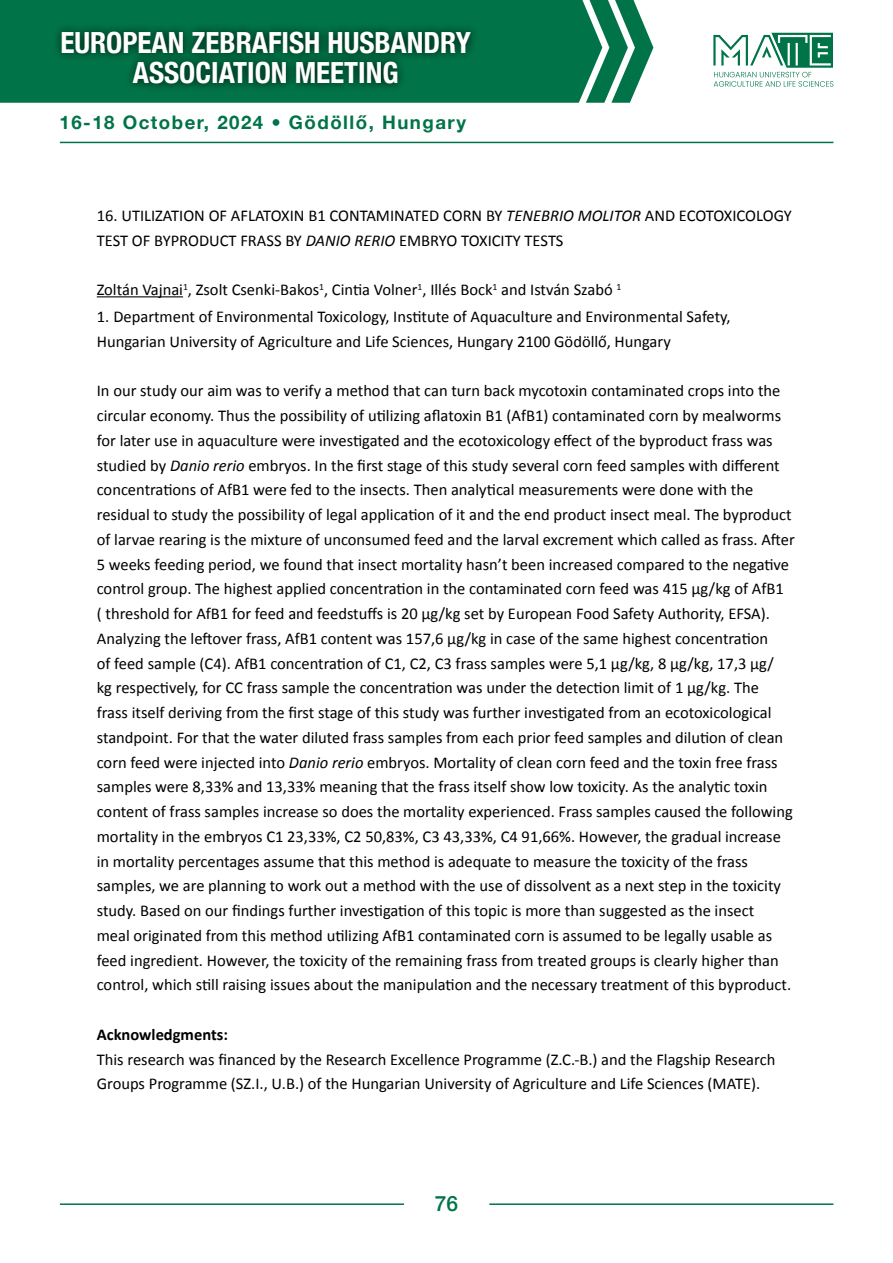
<style>
.page{position:relative;width:893px;height:1263px;background:#fff}
.page>*{position:absolute;margin:0;border:0;box-sizing:border-box;transform-origin:0 0}
.t1{font:700 condensed 29.1px/30.5px "Helvetica Neue";color:#fff;text-align:center}
.t2{font:500 21px "Helvetica Neue";color:#007448}
.t3{font:700 18.6px "Helvetica Neue";letter-spacing:.08em;color:#007448}
.t4{font:16.5px/24.8px "Calibri";color:#000}
.t5{font:700 16.5px "Calibri";color:#000}
.s1{font-style:italic}
</style>
<div class="page">
<hr style="left:489px;top:1203px;width:344px;height:2px;background:#007448">
<hr style="left:60px;top:1203px;width:344px;height:2px;background:#007448">
<hr style="left:97px;top:296px;width:86px;height:1px;background:#000">
<hr style="left:60px;top:142px;width:773px;height:1px;background:#007448">
<svg style="left:0;top:0;width:653px;height:103px;background:#147f56"></svg>
<svg style="left:713px;top:33px;width:120px;height:54px"></svg>
<div style="left:52px;top:22px;width:428px;height:71px;background:#000;opacity:.75"></div>
<h1 class="t1" style="left:60px;top:25px;width:412px">EUROPEAN ZEBRAFISH HUSBANDRY<br>ASSOCIATION MEETING</h1>
<p class="t3" style="left:60px;top:108px;width:205px">16-18 October, 2024</p>
<p class="t3" style="left:289px;top:108px;width:179px">Gödöllő, Hungary</p>
<p class="t4" style="left:97px;top:203px;width:697px">16. UTILIZATION OF AFLATOXIN B1 CONTAMINATED CORN BY <span class="s1">TENEBRIO MOLITOR</span> AND ECOTOXICOLOGY<br>TEST OF BYPRODUCT FRASS BY <span class="s1">DANIO RERIO</span> EMBRYO TOXICITY TESTS</p>
<p class="t4" style="left:97px;top:277px;width:526px">Zoltán Vajnai<sup>1</sup>, Zsolt Csenki-Bakos<sup>1</sup>, Cintia Volner<sup>1</sup>, Illés Bock<sup>1</sup> and István Szabó <sup>1</sup></p>
<p class="t4" style="left:97px;top:304px;width:635px">1. Department of Environmental Toxicology, Institute of Aquaculture and Environmental Safety,<br>Hungarian University of Agriculture and Life Sciences, Hungary 2100 Gödöllő, Hungary</p>
<p class="t4" style="left:97px;top:378px;width:700px">In our study our aim was to verify a method that can turn back mycotoxin contaminated crops into the circular economy. Thus the possibility of utilizing aflatoxin B1 (AfB1) contaminated corn by mealworms for later use in aquaculture were investigated and the ecotoxicology effect of the byproduct frass was studied by <span class="s1">Danio rerio</span> embryos. In the first stage of this study several corn feed samples with different concentrations of AfB1 were fed to the insects. Then analytical measurements were done with the residual to study the possibility of legal application of it and the end product insect meal. The byproduct of larvae rearing is the mixture of unconsumed feed and the larval excrement which called as frass. After 5 weeks feeding period, we found that insect mortality hasn’t been increased compared to the negative control group. The highest applied concentration in the contaminated corn feed was 415 µg/kg of AfB1<br>( threshold for AfB1 for feed and feedstuffs is 20 µg/kg set by European Food Safety Authority, EFSA).<br>Analyzing the leftover frass, AfB1 content was 157,6 µg/kg in case of the same highest concentration<br>of feed sample (C4). AfB1 concentration of C1, C2, C3 frass samples were 5,1 µg/kg, 8 µg/kg, 17,3 µg/<br>kg respectively, for CC frass sample the concentration was under the detection limit of 1 µg/kg. The<br>frass itself deriving from the first stage of this study was further investigated from an ecotoxicological standpoint. For that the water diluted frass samples from each prior feed samples and dilution of clean corn feed were injected into <span class="s1">Danio rerio</span> embryos. Mortality of clean corn feed and the toxin free frass samples were 8,33% and 13,33% meaning that the frass itself show low toxicity. As the analytic toxin content of frass samples increase so does the mortality experienced. Frass samples caused the following mortality in the embryos C1 23,33%, C2 50,83%, C3 43,33%, C4 91,66%. However, the gradual increase in mortality percentages assume that this method is adequate to measure the toxicity of the frass samples, we are planning to work out a method with the use of dissolvent as a next step in the toxicity study. Based on our findings further investigation of this topic is more than suggested as the insect<br>meal originated from this method utilizing AfB1 contaminated corn is assumed to be legally usable as feed ingredient. However, the toxicity of the remaining frass from treated groups is clearly higher than control, which still raising issues about the manipulation and the necessary treatment of this byproduct.</p>
<p class="t5" style="left:97px;top:1024px;width:133px">Acknowledgments:</p>
<p class="t4" style="left:97px;top:1047px;width:680px">This research was financed by the Research Excellence Programme (Z.C.-B.) and the Flagship Research<br>Groups Programme (SZ.I., U.B.) of the Hungarian University of Agriculture and Life Sciences (MATE).</p>
<p class="t2" style="left:435px;top:1186px;width:25px">76</p>
</div>
